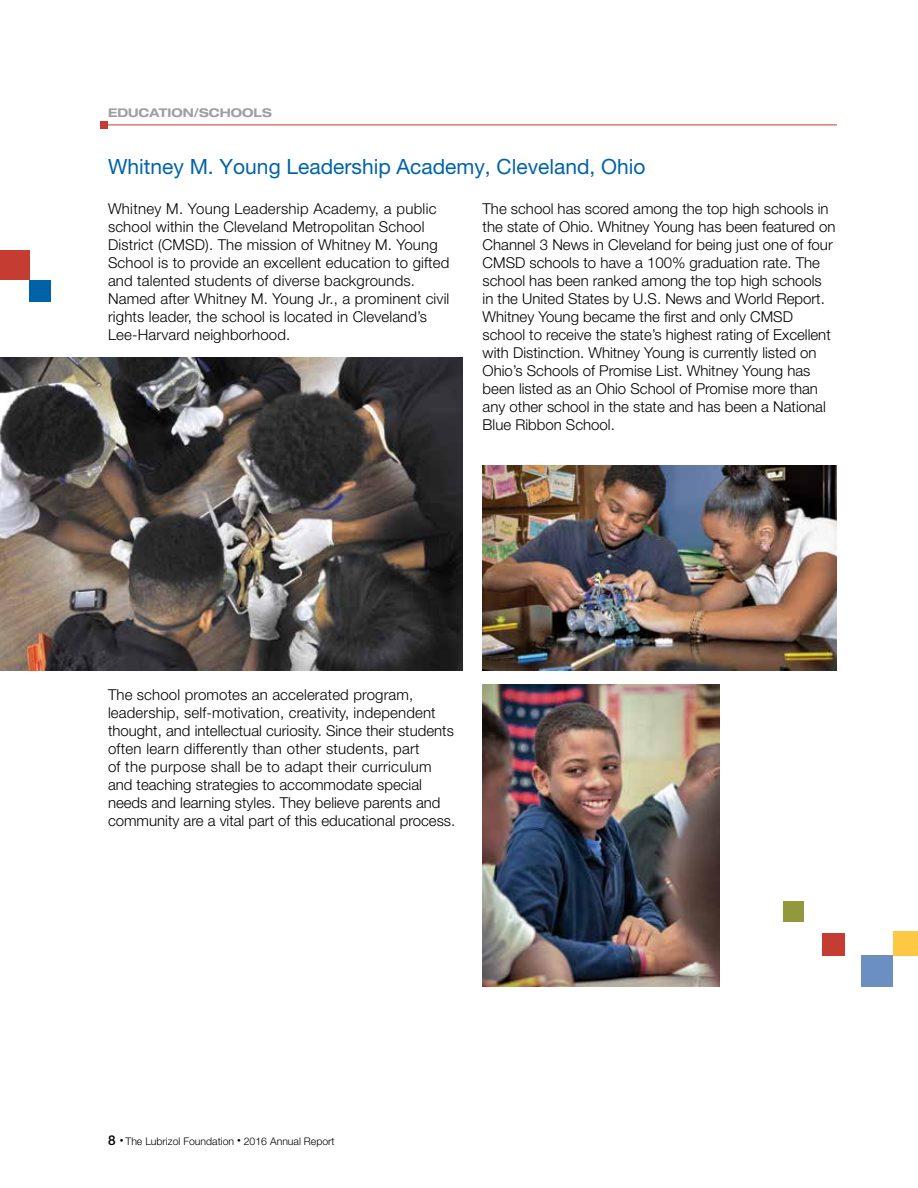
<style>
.page{position:relative;width:918px;height:1188px;background:#fff}
.page>*{position:absolute;margin:0;border:0;box-sizing:border-box;transform-origin:0 0}
.t1{font:21px "Helvetica Neue LT Pro";color:#0063a7}
.t2{font:300 15px/18px "Helvetica Neue LT Pro";color:#000}
.t3{font:700 expanded 12px "Helvetica Neue LT Pro";color:#9d9fa2}
.t4{font:300 10.5px "Helvetica Neue LT Pro";color:#000}
.s1{font-weight:500;font-size:13.5px}
.s2{font-size:7.5px}
</style>
<div class="page">
<div style="left:29px;top:280px;width:22px;height:21px;background:#0063a7"></div>
<div style="left:0;top:251px;width:30px;height:29px;background:#c43c32"></div>
<div style="left:822px;top:933px;width:23px;height:22px;background:#c43c32"></div>
<div style="left:783px;top:902px;width:21px;height:20px;background:#91993c"></div>
<div style="left:894px;top:931px;width:24px;height:24px;background:#ffc844"></div>
<div style="left:861px;top:955px;width:32px;height:32px;background:#6c8fc2"></div>
<hr style="left:107px;top:125px;width:730px;height:1px;background:#c43c32">
<div style="left:100px;top:121px;width:7px;height:8px;background:#c43c32"></div>
<img style="left:0;top:358px;width:462px;height:312px">
<img style="left:482px;top:465px;width:354px;height:205px">
<img style="left:483px;top:685px;width:237px;height:302px">
<p class="t3" style="left:108px;top:105px;width:165px">EDUCATION/SCHOOLS</p>
<h1 class="t1" style="left:108px;top:154px;width:539px">Whitney M. Young Leadership Academy, Cleveland, Ohio</h1>
<p class="t2" style="left:108px;top:200px;width:343px">Whitney M. Young Leadership Academy, a public school within the Cleveland Metropolitan School District (CMSD). The mission of Whitney M. Young School is to provide an excellent education to gifted and talented students of diverse backgrounds.<br>Named after Whitney M. Young Jr., a prominent civil rights leader, the school is located in Cleveland’s Lee-Harvard neighborhood.</p>
<p class="t2" style="left:483px;top:200px;width:354px">The school has scored among the top high schools in the state of Ohio. Whitney Young has been featured on Channel 3 News in Cleveland for being just one of four CMSD schools to have a 100% graduation rate. The school has been ranked among the top high schools in the United States by U.S. News and World Report.<br>Whitney Young became the first and only CMSD school to receive the state’s highest rating of Excellent with Distinction. Whitney Young is currently listed on Ohio’s Schools of Promise List. Whitney Young has been listed as an Ohio School of Promise more than any other school in the state and has been a National Blue Ribbon School.</p>
<p class="t2" style="left:108px;top:686px;width:349px">The school promotes an accelerated program, leadership, self-motivation, creativity, independent thought, and intellectual curiosity. Since their students often learn differently than other students, part<br>of the purpose shall be to adapt their curriculum and teaching strategies to accommodate special needs and learning styles. They believe parents and community are a vital part of this educational process.</p>
<p class="t4" style="left:108px;top:1135px;width:228px"><span class="s1">8</span> <span class="s2">•</span> The Lubrizol Foundation <span class="s2">•</span> 2016 Annual Report</p>
</div>
